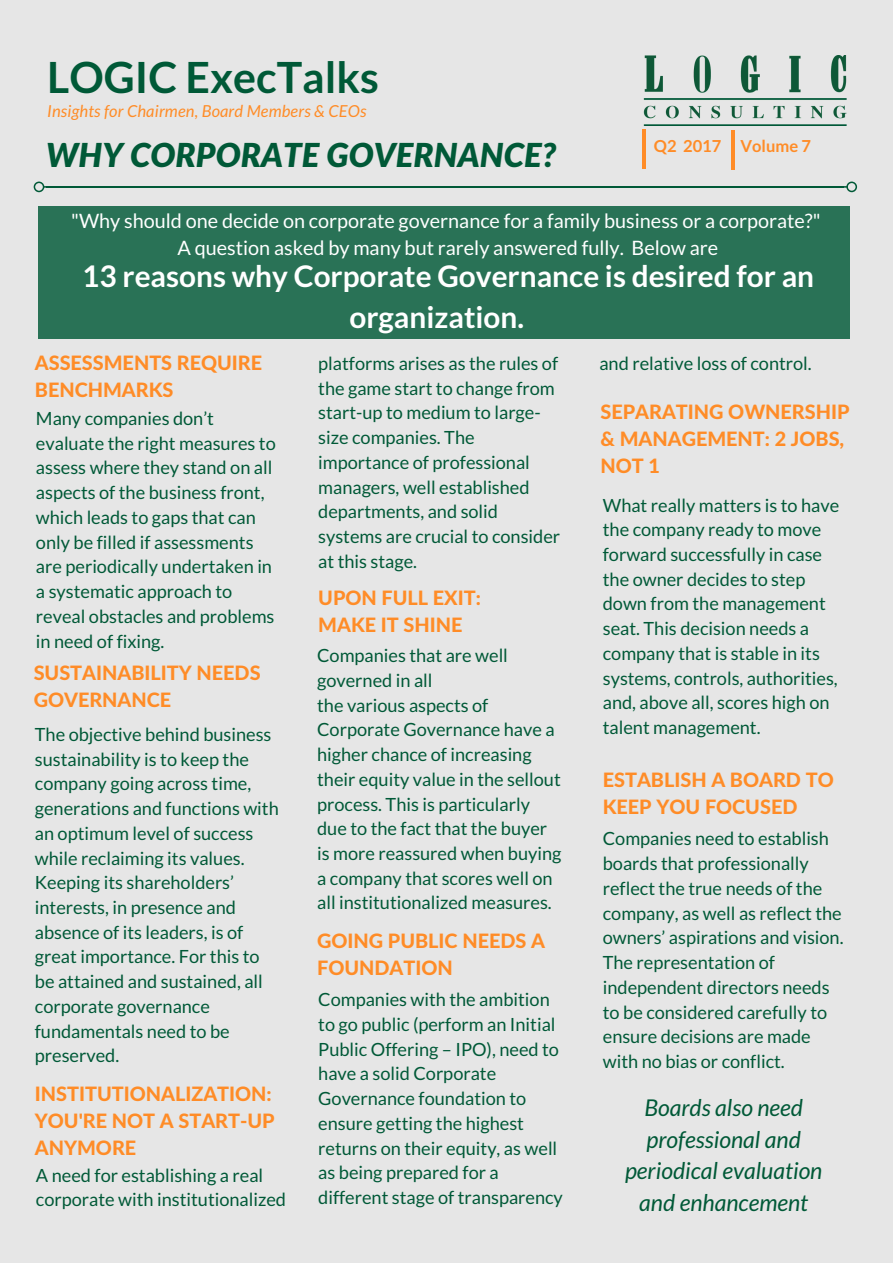
<style>
.page{position:relative;width:893px;height:1263px;background:#fff}
.page>*{position:absolute;margin:0;border:0;box-sizing:border-box;transform-origin:0 0}
.t1{font:700 42.9px "Lato";color:#005937}
.t2{font:italic 900 33px "Lato";color:#005937}
.t3{font:700 29.7px/41.5px "Lato";color:#fff}
.t4{font:italic 23.1px/31.5px "Lato";color:#005937;text-align:center}
.t5{font:800 19.8px/27px "Lato";color:#ff8c27}
.t6{font:19.8px/27px "Lato";color:#fff;text-align:center}
.t7{font:18.15px/24.8px "Lato";color:#005937}
.t8{font:italic 16.5px "Lato";letter-spacing:.01em;color:#ff8c27}
.t9{font:700 16.5px "Lato";color:#ff8c27}
</style>
<div class="page">
<div style="left:0;top:0;width:892px;height:1262px;background:#e6e6e6"></div>
<div style="left:38px;top:206px;width:812px;height:132px;background:#297256"></div>
<hr style="left:46px;top:186px;width:798px;height:2px;background:#005937">
<svg style="left:34px;top:182px;width:12px;height:10px"></svg>
<svg style="left:844px;top:182px;width:13px;height:10px"></svg>
<hr style="left:642px;top:129px;width:3px;height:40px;background:#ff8c27">
<hr style="left:731px;top:130px;width:3px;height:40px;background:#ff8c27">
<img style="left:643px;top:55px;width:203px;height:71px">
<h1 class="t1" style="left:47px;top:51px;width:333px">LOGIC ExecTalks</h1>
<p class="t8" style="left:47px;top:101px;width:321px">Insights for Chairmen, Board Members &amp; CEOs</p>
<h2 class="t2" style="left:46px;top:134px;width:512px">WHY CORPORATE GOVERNANCE?</h2>
<p class="t9" style="left:654px;top:135px;width:158px">Q2 2017 Volume 7</p>
<p class="t6" style="left:71px;top:207px;width:751px">"Why should one decide on corporate governance for a family business or a corporate?"<br>A question asked by many but rarely answered fully. Below are</p>
<h3 class="t3" style="left:349px;top:254px;width:466px;text-indent:-267px">13 reasons why Corporate Governance is desired for an organization.</h3>
<p class="t5" style="left:35px;top:349px;width:229px">ASSESSMENTS REQUIRE<br>BENCHMARKS</p>
<p class="t7" style="left:36px;top:405px;width:241px">Many companies don’t evaluate the right measures to assess where they stand on all aspects of the business front, which leads to gaps that can only be filled if assessments are periodically undertaken in a systematic approach to reveal obstacles and problems in need of fixing.</p>
<p class="t5" style="left:34px;top:659px;width:228px">SUSTAINABILITY NEEDS<br>GOVERNANCE</p>
<p class="t7" style="left:35px;top:721px;width:245px">The objective behind business sustainability is to keep the company going across time, generations and functions with an optimum level of success while reclaiming its values.<br>Keeping its shareholders’ interests, in presence and absence of its leaders, is of great importance. For this to be attained and sustained, all corporate governance fundamentals need to be preserved.</p>
<p class="t5" style="left:35px;top:1079px;width:241px">INSTITUTIONALIZATION:<br>YOU'RE NOT A START-UP<br>ANYMORE</p>
<p class="t7" style="left:36px;top:1162px;width:252px">A need for establishing a real corporate with institutionalized</p>
<p class="t7" style="left:318px;top:350px;width:243px">platforms arises as the rules of the game start to change from start-up to medium to large&shy;size companies. The importance of professional managers, well established departments, and solid systems are crucial to consider at this stage.</p>
<p class="t5" style="left:318px;top:584px;width:164px">UPON FULL EXIT:<br>MAKE IT SHINE</p>
<p class="t7" style="left:317px;top:643px;width:246px">Companies that are well governed in all<br>the various aspects of<br>Corporate Governance have a higher chance of increasing their equity value in the sellout process. This is particularly due to the fact that the buyer is more reassured when buying a company that scores well on all institutionalized measures.</p>
<p class="t5" style="left:317px;top:926px;width:229px">GOING PUBLIC NEEDS A<br>FOUNDATION</p>
<p class="t7" style="left:318px;top:987px;width:246px">Companies with the ambition to go public (perform an Initial<br>Public Offering – IPO), need to have a solid Corporate<br>Governance foundation to ensure getting the highest returns on their equity, as well as being prepared for a different stage of transparency</p>
<p class="t7" style="left:599px;top:350px;width:214px">and relative loss of control.</p>
<p class="t5" style="left:600px;top:398px;width:250px">SEPARATING OWNERSHIP &amp; MANAGEMENT: 2 JOBS,<br>NOT 1</p>
<p class="t7" style="left:602px;top:492px;width:238px">What really matters is to have the company ready to move forward successfully in case the owner decides to step down from the management seat. This decision needs a company that is stable in its systems, controls, authorities, and, above all, scores high on talent management.</p>
<p class="t5" style="left:602px;top:766px;width:232px">ESTABLISH A BOARD TO<br>KEEP YOU FOCUSED</p>
<p class="t7" style="left:602px;top:826px;width:242px">Companies need to establish boards that professionally reflect the true needs of the company, as well as reflect the owners’ aspirations and vision.<br>The representation of independent directors needs to be considered carefully to ensure decisions are made with no bias or conflict.</p>
<p class="t4" style="left:625px;top:1091px;width:199px">Boards also need professional and periodical evaluation and enhancement</p>
</div>
